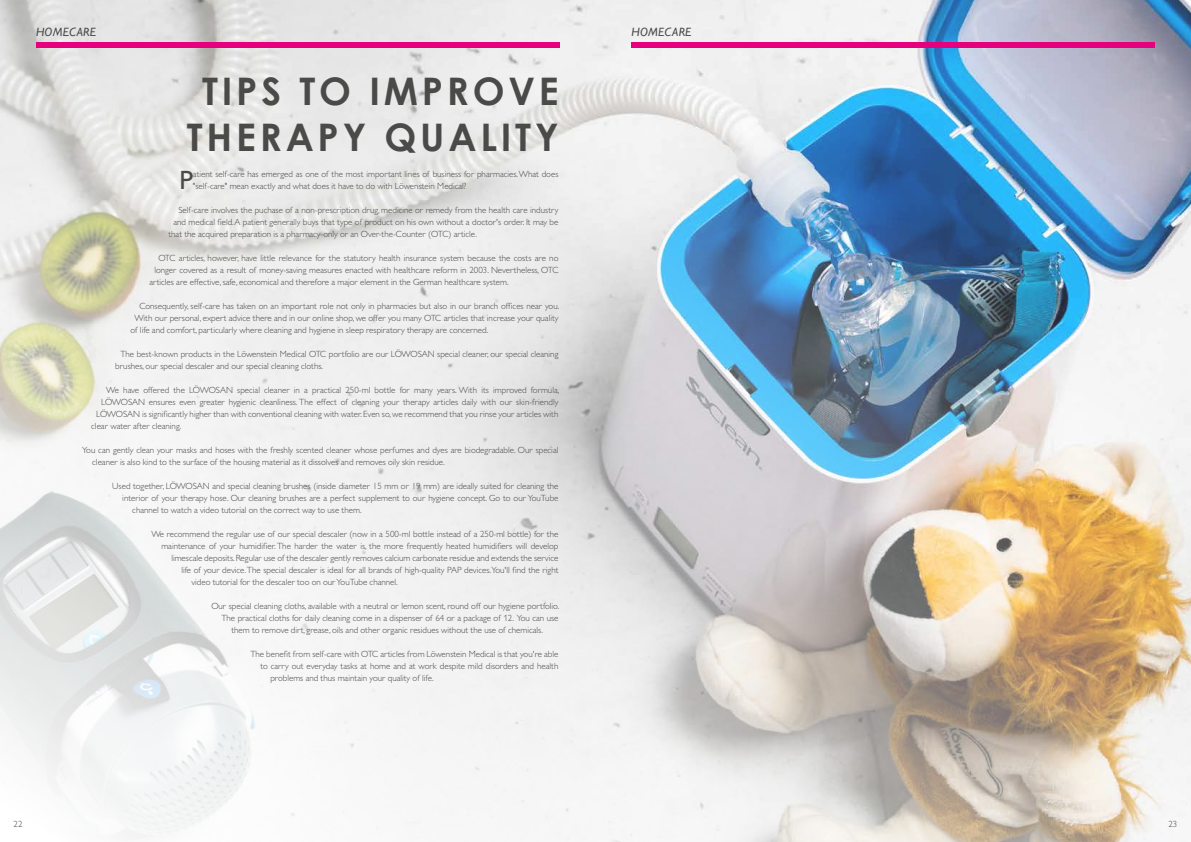
<style>
.page{position:relative;width:1191px;height:842px;background:#fff}
.page>*{position:absolute;margin:0;border:0;box-sizing:border-box;transform-origin:0 0}
.t1{font:700 38px/45.6px "Century Gothic";letter-spacing:.1em;color:#4a4a49;text-align:center}
.t2{font:500 26.6px "Gill Sans MT Pro";color:#4a4a49}
.t3{font:italic 12px "Gill Sans";letter-spacing:.02em;color:#4a4a49}
.t4{font:300 9px/12px "Gill Sans MT Pro";color:#4a4a49}
</style>
<div class="page">
<img style="left:0;top:0;width:1191px;height:842px">
<div style="left:36px;top:43px;width:523px;height:5px;background:#e6007d"></div>
<div style="left:631px;top:43px;width:524px;height:5px;background:#e6007d"></div>
<h3 class="t3" style="left:36px;top:25px;width:61px">HOMECARE</h3>
<h3 class="t3" style="left:631px;top:25px;width:61px">HOMECARE</h3>
<h1 class="t1" style="left:187px;top:67px;width:373px">TIPS TO IMPROVE<br>THERAPY QUALITY</h1>
<h2 class="t2" style="left:179px;top:164px;width:15px">P</h2>
<p class="t4" style="left:193px;top:168px;width:367px">atient self-care has emerged as one of the most important lines of business for pharmacies. What does "self-care" mean exactly and what does it have to do with Löwenstein Medical?</p>
<p class="t4" style="left:178px;top:204px;width:381px">Self-care involves the puchase of a non-prescription drug, medicine or remedy from the health care industry</p>
<p class="t4" style="left:173px;top:216px;width:386px">and medical field. A patient generally buys that type of product on his own without a doctor's order. It may be</p>
<p class="t4" style="left:168px;top:228px;width:310px">that the acquired preparation is a pharmacy-only or an Over-the-Counter (OTC) article.</p>
<p class="t4" style="left:158px;top:252px;width:402px">OTC articles, however, have little relevance for the statutory health insurance system because the costs are no</p>
<p class="t4" style="left:154px;top:264px;width:405px">longer covered as a result of money-saving measures enacted with healthcare reform in 2003. Nevertheless, OTC</p>
<p class="t4" style="left:149px;top:276px;width:361px">articles are effective, safe, economical and therefore a major element in the German healthcare system.</p>
<p class="t4" style="left:139px;top:300px;width:421px">Consequently, self-care has taken on an important role not only in pharmacies but also in our branch offices near you.</p>
<p class="t4" style="left:134px;top:312px;width:426px">With our personal, expert advice there and in our online shop, we offer you many OTC articles that increase your quality</p>
<p class="t4" style="left:130px;top:324px;width:359px">of life and comfort, particularly where cleaning and hygiene in sleep respiratory therapy are concerned.</p>
<p class="t4" style="left:115px;top:348px;width:444px;text-indent:5px">The best-known products in the Löwenstein Medical OTC portfolio are our LÖWOSAN special cleaner, our special cleaning brushes, our special descaler and our special cleaning cloths.</p>
<p class="t4" style="left:106px;top:384px;width:454px">We have offered the LÖWOSAN special cleaner in a practical 250-ml bottle for many years. With its improved formula,</p>
<p class="t4" style="left:101px;top:396px;width:458px">LÖWOSAN ensures even greater hygienic cleanliness. The effect of cleaning your therapy articles daily with our skin-friendly</p>
<p class="t4" style="left:96px;top:408px;width:464px">LÖWOSAN is significantly higher than with conventional cleaning with water. Even so, we recommend that you rinse your articles with</p>
<p class="t4" style="left:91px;top:420px;width:92px">clear water after cleaning.</p>
<p class="t4" style="left:92px;top:444px;width:467px;text-indent:-10px">You can gently clean your masks and hoses with the freshly scented cleaner whose perfumes and dyes are biodegradable. Our special cleaner is also kind to the surface of the housing material as it dissolves and removes oily skin residue.</p>
<p class="t4" style="left:112px;top:480px;width:448px">Used together, LÖWOSAN and special cleaning brushes (inside diameter 15 mm or 19 mm) are ideally suited for cleaning the</p>
<p class="t4" style="left:122px;top:492px;width:438px">interior of your therapy hose. Our cleaning brushes are a perfect supplement to our hygiene concept. Go to our YouTube</p>
<p class="t4" style="left:132px;top:504px;width:231px">channel to watch a video tutorial on the correct way to use them.</p>
<p class="t4" style="left:151px;top:528px;width:408px">We recommend the regular use of our special descaler (now in a 500-ml bottle instead of a 250-ml bottle) for the</p>
<p class="t4" style="left:161px;top:540px;width:398px">maintenance of your humidifier. The harder the water is, the more frequently heated humidifiers will develop</p>
<p class="t4" style="left:171px;top:552px;width:388px">limescale deposits. Regular use of the descaler gently removes calcium carbonate residue and extends the service</p>
<p class="t4" style="left:181px;top:564px;width:379px">life of your device. The special descaler is ideal for all brands of high-quality PAP devices.You'll find the right</p>
<p class="t4" style="left:191px;top:576px;width:208px">video tutorial for the descaler too on our YouTube channel.</p>
<p class="t4" style="left:211px;top:600px;width:349px">Our special cleaning cloths, available with a neutral or lemon scent, round off our hygiene portfolio.</p>
<p class="t4" style="left:221px;top:612px;width:339px">The practical cloths for daily cleaning come in a dispenser of 64 or a package of 12. You can use</p>
<p class="t4" style="left:231px;top:624px;width:313px">them to remove dirt, grease, oils and other organic residues without the use of chemicals.</p>
<p class="t4" style="left:250px;top:648px;width:310px">The benefit from self-care with OTC articles from Löwenstein Medical is that you're able</p>
<p class="t4" style="left:260px;top:660px;width:300px">to carry out everyday tasks at home and at work despite mild disorders and health</p>
<p class="t4" style="left:270px;top:672px;width:165px">problems and thus maintain your quality of life.</p>
<p class="t4" style="left:14px;top:818px;width:10px">22</p>
<p class="t4" style="left:1168px;top:818px;width:10px">23</p>
</div>
